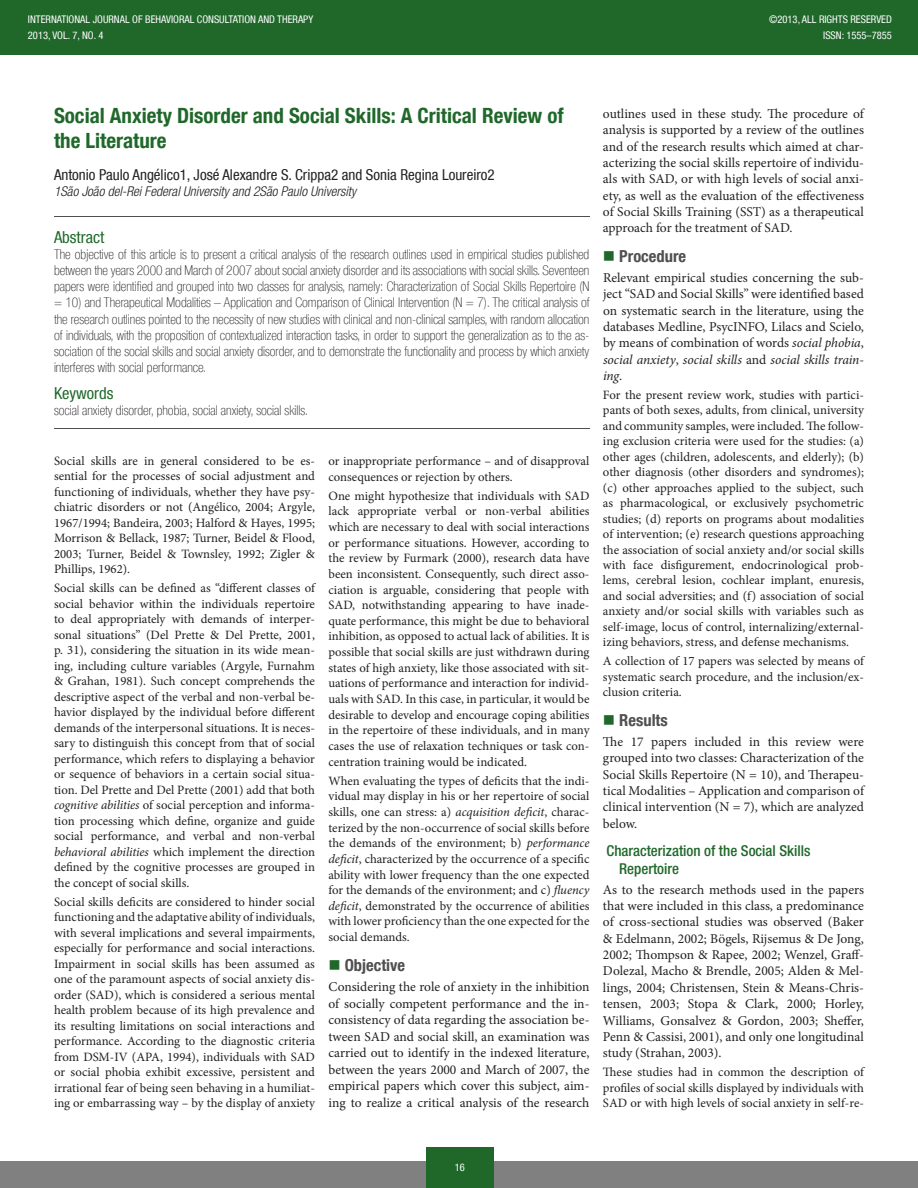
<style>
.page{position:relative;width:918px;height:1188px;background:#fff}
.page>*{position:absolute;margin:0;border:0;box-sizing:border-box;transform-origin:0 0}
.t1{font:700 condensed 21px/25.2px "Helvetica Neue LT Com";color:#1f682a}
.t2{font:700 condensed 16.5px "Helvetica Neue LT Com";color:#4f4f4f}
.t3{font:condensed 16.5px "Helvetica Neue LT Com";color:#1f682a}
.t4{font:condensed 15px "Helvetica Neue LT Com";color:#231f20}
.t5{font:500 condensed 15px/18.1px "Helvetica Neue LT Com";color:#1f682a}
.t6{font:13.5px/16.4px "Minion Pro";color:#231f20;text-align:justify}
.t7{font:100 condensed 13.5px/16.2px "Helvetica Neue LT Com";color:#231f20;text-align:justify}
.t8{font:italic 300 condensed 13.5px "Helvetica Neue LT Com";color:#231f20}
.t9{font:12.75px/15.5px "Minion Pro";color:#231f20;text-align:justify}
.t10{font:condensed 10.5px/15.9px "Helvetica Neue LT Com";color:#fff;text-align:right}
.s1{font-style:italic}
</style>
<div class="page">
<hr style="left:0;top:53px;width:918px;height:2px;background:#1f682a">
<div style="left:1px;top:0;width:917px;height:54px;background:#1f682a"></div>
<div style="left:1px;top:1161px;width:917px;height:27px;background:#808080"></div>
<div style="left:426px;top:1147px;width:68px;height:41px;background:#1f682a"></div>
<hr style="left:54px;top:216px;width:536px;height:1px;background:#4f4f4f">
<hr style="left:54px;top:429px;width:536px;height:1px;background:#4f4f4f">
<p class="t10" style="left:28px;top:11px;width:287px;text-align:left">INTERNATIONAL JOURNAL OF BEHAVIORAL CONSULTATION AND THERAPY<br>2013, VOL. 7, NO. 4</p>
<p class="t10" style="left:769px;top:11px;width:124px">©2013, ALL RIGHTS RESERVED<br>ISSN: 1555–7855</p>
<h1 class="t1" style="left:54px;top:103px;width:511px">Social Anxiety Disorder and Social Skills: A Critical Review of the Literature</h1>
<p class="t4" style="left:54px;top:166px;width:442px">Antonio Paulo Angélico1, José Alexandre S. Crippa2 and Sonia Regina Loureiro2</p>
<p class="t8" style="left:54px;top:183px;width:304px">1São João del-Rei Federal University and 2São Paulo University</p>
<p class="t3" style="left:54px;top:227px;width:52px">Abstract</p>
<p class="t7" style="left:54px;top:246px;width:537px">The objective of this article is to present a critical analysis of the research outlines used in empirical studies published between the years 2000 and March of 2007 about social anxiety disorder and its associations with social skills. Seventeen papers were identified and grouped into two classes for analysis, namely: Characterization of Social Skills Repertoire (N = 10) and Therapeutical Modalities – Application and Comparison of Clinical Intervention (N = 7). The critical analysis of the research outlines pointed to the necessity of new studies with clinical and non-clinical samples, with random allocation of individuals, with the proposition of contextualized interaction tasks, in order to support the generalization as to the as&shy;sociation of the social skills and social anxiety disorder, and to demonstrate the functionality and process by which anxiety interferes with social performance.</p>
<p class="t3" style="left:54px;top:383px;width:61px">Keywords</p>
<p class="t7" style="left:54px;top:402px;width:255px">social anxiety disorder, phobia, social anxiety, social skills.</p>
<p class="t9" style="left:54px;top:453px;width:263px">Social skills are in general considered to be es&shy;sential for the processes of social adjustment and functioning of individuals, whether they have psy&shy;chiatric disorders or not (Angélico, 2004; Argyle, 1967/1994; Bandeira, 2003; Halford &amp; Hayes, 1995; Morrison &amp; Bellack, 1987; Turner, Beidel &amp; Flood, 2003; Turner, Beidel &amp; Townsley, 1992; Zigler &amp; Phillips, 1962).</p>
<p class="t9" style="left:54px;top:580px;width:263px">Social skills can be defined as “different classes of social behavior within the individuals repertoire to deal appropriately with demands of interper&shy;sonal situations” (Del Prette &amp; Del Prette, 2001, p. 31), considering the situation in its wide mean&shy;ing, including culture variables (Argyle, Furnahm &amp; Grahan, 1981). Such concept comprehends the descriptive aspect of the verbal and non-verbal be&shy;havior displayed by the individual before different demands of the interpersonal situations. It is neces&shy;sary to distinguish this concept from that of social performance, which refers to displaying a behavior or sequence of behaviors in a certain social situa&shy;tion. Del Prette and Del Prette (2001) add that both <span class="s1">cognitive abilities</span> of social perception and informa&shy;tion processing which define, organize and guide social performance, and verbal and non-verbal <span class="s1">behavioral abilities</span> which implement the direction defined by the cognitive processes are grouped in the concept of social skills.</p>
<p class="t9" style="left:54px;top:894px;width:263px">Social skills deficits are considered to hinder social functioning and the adaptative ability of individuals, with several implications and several impairments, especially for performance and social interactions.<br>Impairment in social skills has been assumed as one of the paramount aspects of social anxiety dis&shy;order (SAD), which is considered a serious mental health problem because of its high prevalence and its resulting limitations on social interactions and performance. According to the diagnostic criteria from DSM-IV (APA, 1994), individuals with SAD or social phobia exhibit excessive, persistent and irrational fear of being seen behaving in a humiliat&shy;ing or embarrassing way – by the display of anxiety</p>
<p class="t9" style="left:328px;top:453px;width:263px">or inappropriate performance – and of disapproval consequences or rejection by others.</p>
<p class="t9" style="left:328px;top:488px;width:263px">One might hypothesize that individuals with SAD lack appropriate verbal or non-verbal abilities which are necessary to deal with social interactions or performance situations. However, according to the review by Furmark (2000), research data have been inconsistent. Consequently, such direct asso&shy;ciation is arguable, considering that people with SAD, notwithstanding appearing to have inade&shy;quate performance, this might be due to behavioral inhibition, as opposed to actual lack of abilities. It is possible that social skills are just withdrawn during states of high anxiety, like those associated with sit&shy;uations of performance and interaction for individ&shy;uals with SAD. In this case, in particular, it would be desirable to develop and encourage coping abilities in the repertoire of these individuals, and in many cases the use of relaxation techniques or task con&shy;centration training would be indicated.</p>
<p class="t9" style="left:328px;top:773px;width:263px">When evaluating the types of deficits that the indi&shy;vidual may display in his or her repertoire of social skills, one can stress: a) <span class="s1">acquisition deficit</span>, charac&shy;terized by the non-occurrence of social skills before the demands of the environment; b) <span class="s1">performance deficit</span>, characterized by the occurrence of a specific ability with lower frequency than the one expected for the demands of the environment; and c) <span class="s1">fluency deficit</span>, demonstrated by the occurrence of abilities with lower proficiency than the one expected for the social demands.</p>
<p class="t2" style="left:345px;top:956px;width:62px">Objective</p>
<p class="t6" style="left:328px;top:979px;width:262px">Considering the role of anxiety in the inhibition of socially competent performance and the in&shy;consistency of data regarding the association be&shy;tween SAD and social skill, an examination was carried out to identify in the indexed literature, between the years 2000 and March of 2007, the empirical papers which cover this subject, aim&shy;ing to realize a critical analysis of the research</p>
<p class="t6" style="left:603px;top:105px;width:263px">outlines used in these study. The procedure of analysis is supported by a review of the outlines and of the research results which aimed at char&shy;acterizing the social skills repertoire of individu&shy;als with SAD, or with high levels of social anxi&shy;ety, as well as the evaluation of the effectiveness of Social Skills Training (SST) as a therapeutical approach for the treatment of SAD.</p>
<p class="t2" style="left:619px;top:247px;width:68px">Procedure</p>
<p class="t6" style="left:603px;top:270px;width:262px">Relevant empirical studies concerning the sub&shy;ject “SAD and Social Skills” were identified based on systematic search in the literature, using the databases Medline, PsycINFO, Lilacs and Scielo, by means of combination of words <span class="s1">social phobia</span>, <span class="s1">social anxiety</span>, <span class="s1">social skills</span> and <span class="s1">social skills train&shy;ing</span>.</p>
<p class="t9" style="left:603px;top:387px;width:263px">For the present review work, studies with partici&shy;pants of both sexes, adults, from clinical, university and community samples, were included. The follow&shy;ing exclusion criteria were used for the studies: (a) other ages (children, adolescents, and elderly); (b) other diagnosis (other disorders and syndromes); (c) other approaches applied to the subject, such as pharmacological, or exclusively psychometric studies; (d) reports on programs about modalities of intervention; (e) research questions approaching the association of social anxiety and/or social skills with face disfigurement, endocrinological prob&shy;lems, cerebral lesion, cochlear implant, enuresis, and social adversities; and (f) association of social anxiety and/or social skills with variables such as self-image, locus of control, internalizing/external&shy;izing behaviors, stress, and defense mechanisms.</p>
<p class="t9" style="left:603px;top:653px;width:263px">A collection of 17 papers was selected by means of systematic search procedure, and the inclusion/ex&shy;clusion criteria.</p>
<p class="t2" style="left:619px;top:710px;width:50px">Results</p>
<p class="t6" style="left:603px;top:733px;width:263px">The 17 papers included in this review were grouped into two classes: Characterization of the Social Skills Repertoire (N = 10), and Therapeu&shy;tical Modalities – Application and comparison of clinical intervention (N = 7), which are analyzed below.</p>
<p class="t5" style="left:619px;top:841px;width:193px;text-indent:-13px">Characterization of the Social Skills<br>Repertoire</p>
<p class="t6" style="left:603px;top:881px;width:263px">As to the research methods used in the papers that were included in this class, a predominance of cross-sectional studies was observed (Baker &amp; Edelmann, 2002; Bögels, Rijsemus &amp; De Jong, 2002; Thompson &amp; Rapee, 2002; Wenzel, Graff-Dolezal, Macho &amp; Brendle, 2005; Alden &amp; Mel&shy;lings, 2004; Christensen, Stein &amp; Means-Chris&shy;tensen, 2003; Stopa &amp; Clark, 2000; Horley, Williams, Gonsalvez &amp; Gordon, 2003; Sheffer, Penn &amp; Cassisi, 2001), and only one longitudinal study (Strahan, 2003).</p>
<p class="t9" style="left:603px;top:1064px;width:263px">These studies had in common the description of profiles of social skills displayed by individuals with SAD or with high levels of social anxiety in self-re-</p>
<p class="t10" style="left:455px;top:1160px;width:12px">16</p>
</div>
